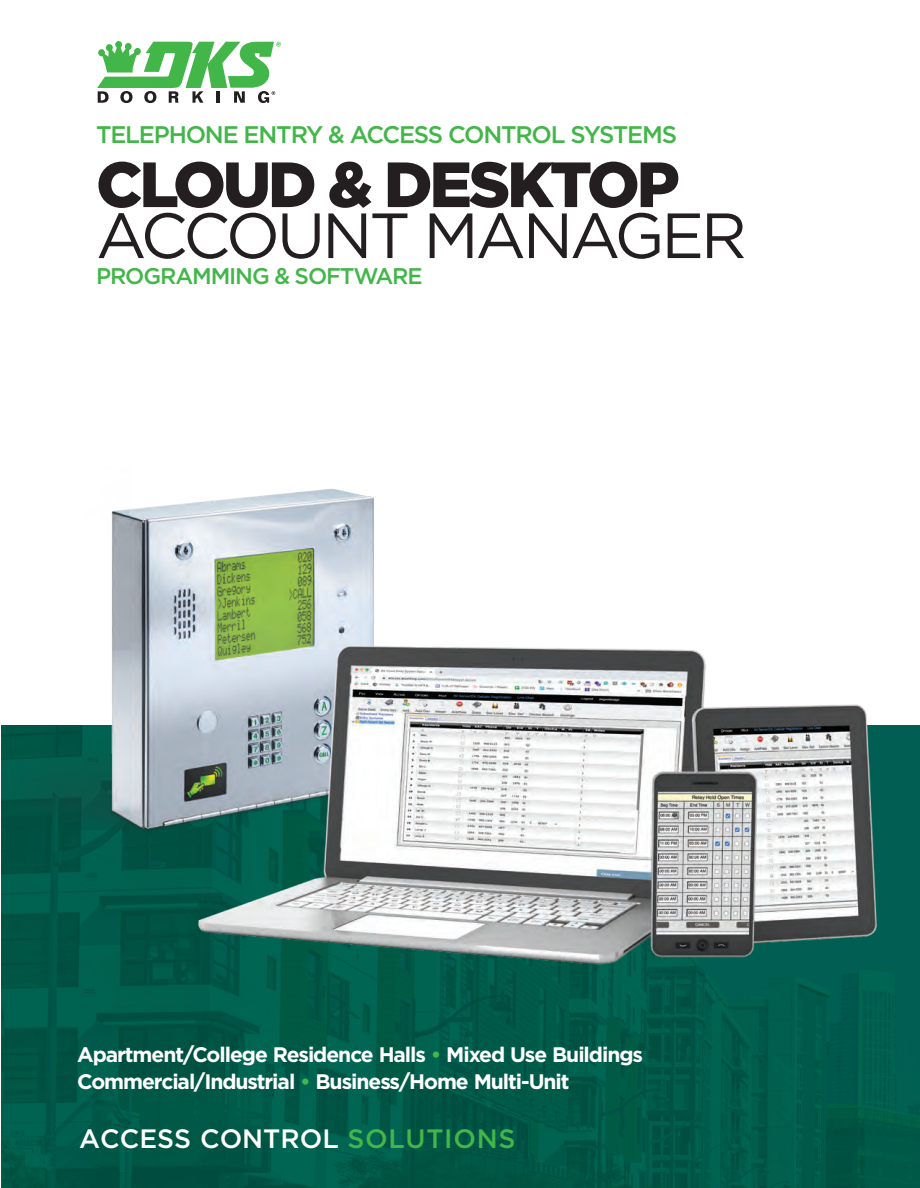
<style>
.page{position:relative;width:920px;height:1188px;background:#fff}
.page>*{position:absolute;margin:0;border:0;box-sizing:border-box;transform-origin:0 0}
.CRV_1_blk_2019{font:63.75px/51px "Gotham";letter-spacing:-.05em;color:#231f20}
.t1{font:500 26.55px "Gotham";color:#fff}
.CRV_1_blk_2019-2{font:500 24px "Gotham";letter-spacing:-.05em;color:#42b649}
.CRV_1_blk_2019-3{font:500 22.65px "Gotham";letter-spacing:-.05em;color:#42b649}
.t2{font:700 21px/27px "Gotham";letter-spacing:-.05em;color:#fff}
.s1{font-weight:900}
.s2{color:#42b649}
</style>
<div class="page">
<svg style="left:97px;top:41px;width:184px;height:62px"></svg>
<img style="left:2px;top:726px;width:917px;height:462px">
<img style="left:1px;top:488px;width:373px;height:347px">
<img style="left:191px;top:636px;width:692px;height:362px">
<p class="CRV_1_blk_2019-2" style="left:96px;top:120px;width:582px">TELEPHONE ENTRY &amp; ACCESS CONTROL SYSTEMS</p>
<p class="CRV_1_blk_2019" style="left:96px;top:158px;width:652px"><span class="s1">CLOUD &amp; DESKTOP<br></span>ACCOUNT MANAGER</p>
<p class="CRV_1_blk_2019-3" style="left:96px;top:263px;width:328px">PROGRAMMING &amp; SOFTWARE</p>
<p class="t2" style="left:77px;top:1041px;width:567px">Apartment/College Residence Halls <span class="s2">•</span> Mixed Use Buildings<br>Commercial/Industrial <span class="s2">•</span> Business/Home Multi-Unit</p>
<p class="t1" style="left:79px;top:1123px;width:437px">ACCESS CONTROL <span class="s2">SOLUTIONS</span></p>
</div>
